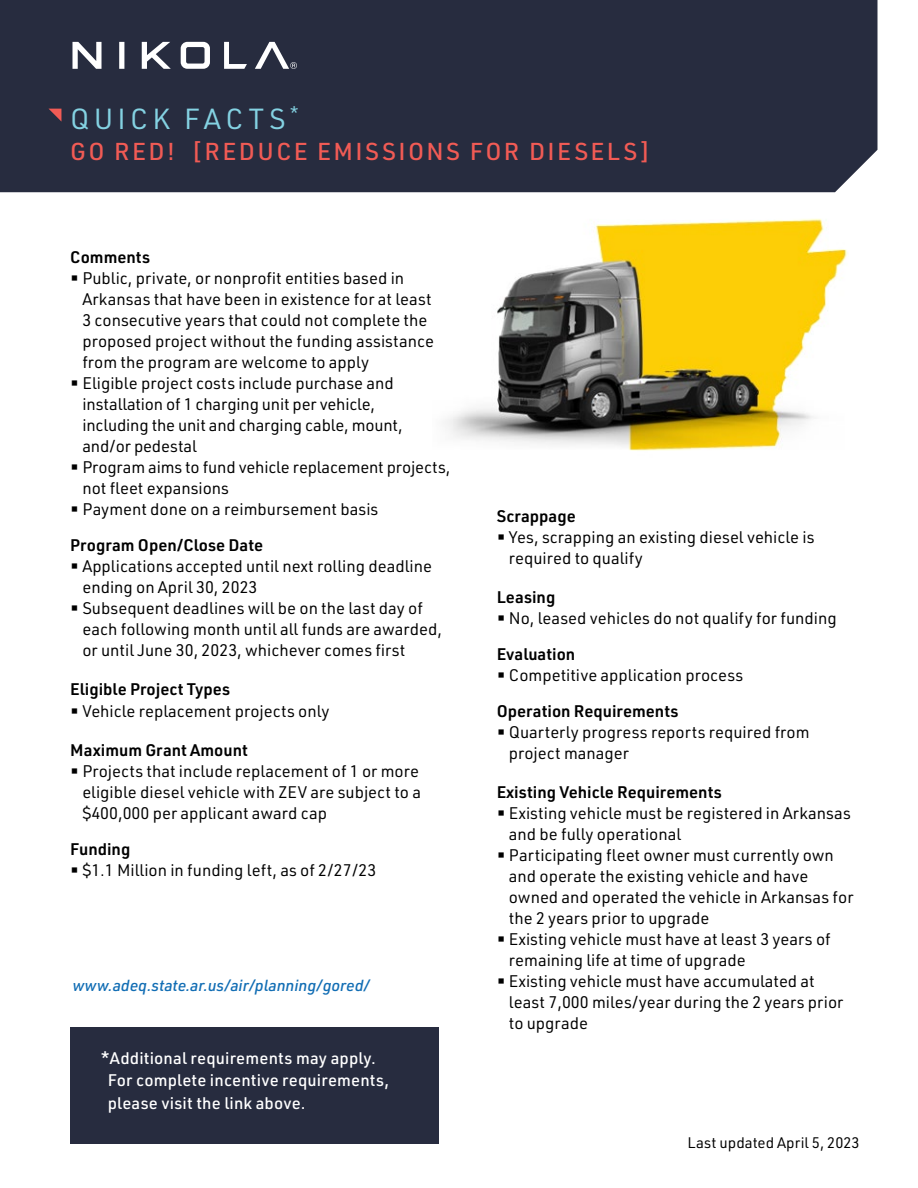
<style>
.page{position:relative;width:918px;height:1188px;background:#fff}
.page>*{position:absolute;margin:0;border:0;box-sizing:border-box;transform-origin:0 0}
.t1{font:28.5px "URWDIN";letter-spacing:.15em;color:#84d2e2}
.t2{font:500 24px "URWDIN";letter-spacing:.1em;color:#f15b55}
.t3{font:16.5px/21px "URWDIN";color:#000}
.t4{font:600 16.5px "URWDIN";color:#000}
.t5{font:500 16.5px/22.5px "URWDIN";letter-spacing:.01em;color:#fff}
.t6{font:italic 500 15.75px "URWDIN";letter-spacing:-.005em;color:#116db4}
.t7{font:15px "URWDIN";color:#000}
</style>
<div class="page">
<div style="left:0;top:0;width:878px;height:192px;background:#272c3f"></div>
<img style="left:445px;top:218px;width:403px;height:233px">
<div style="left:70px;top:1027px;width:369px;height:116px;background:#272c3f"></div>
<svg style="left:48px;top:109px;width:13px;height:13px"></svg>
<svg style="left:72px;top:42px;width:225px;height:27px"></svg>
<h1 class="t1" style="left:70px;top:100px;width:230px">QUICK FACTS<sup>*</sup></h1>
<h2 class="t2" style="left:70px;top:136px;width:582px">GO RED! [REDUCE EMISSIONS FOR DIESELS]</h2>
<p class="t4" style="left:70px;top:246px;width:81px">Comments</p>
<p class="t3" style="left:70px;top:268px;width:336px">▬ Public, private, or nonprofit entities based in</p>
<p class="t3" style="left:82px;top:289px;width:351px">Arkansas that have been in existence for at least</p>
<p class="t3" style="left:82px;top:310px;width:347px">3 consecutive years that could not complete the</p>
<p class="t3" style="left:82px;top:331px;width:353px">proposed project without the funding assistance</p>
<p class="t3" style="left:82px;top:352px;width:288px">from the program are welcome to apply</p>
<p class="t3" style="left:70px;top:373px;width:325px">▬ Eligible project costs include purchase and</p>
<p class="t3" style="left:82px;top:394px;width:294px">installation of 1 charging unit per vehicle,</p>
<p class="t3" style="left:82px;top:415px;width:322px">including the unit and charging cable, mount,</p>
<p class="t3" style="left:82px;top:436px;width:116px">and/or pedestal</p>
<p class="t3" style="left:70px;top:457px;width:382px">▬ Program aims to fund vehicle replacement projects,</p>
<p class="t3" style="left:82px;top:478px;width:148px">not fleet expansions</p>
<p class="t3" style="left:70px;top:499px;width:310px">▬ Payment done on a reimbursement basis</p>
<p class="t4" style="left:70px;top:534px;width:194px">Program Open/Close Date</p>
<p class="t3" style="left:70px;top:556px;width:363px">▬ Applications accepted until next rolling deadline</p>
<p class="t3" style="left:82px;top:577px;width:177px">ending on April 30, 2023</p>
<p class="t3" style="left:70px;top:598px;width:354px">▬ Subsequent deadlines will be on the last day of</p>
<p class="t3" style="left:82px;top:619px;width:361px">each following month until all funds are awarded,</p>
<p class="t3" style="left:82px;top:640px;width:324px">or until June 30, 2023, whichever comes first</p>
<p class="t4" style="left:70px;top:678px;width:161px">Eligible Project Types</p>
<p class="t3" style="left:70px;top:700px;width:261px">▬ Vehicle replacement projects only</p>
<p class="t4" style="left:70px;top:738px;width:179px">Maximum Grant Amount</p>
<p class="t3" style="left:82px;top:760px;width:340px;text-align:justify;text-indent:-12px">▬ Projects that include replacement of 1 or more eligible diesel vehicle with ZEV are subject to a $400,000 per applicant award cap</p>
<p class="t4" style="left:70px;top:837px;width:62px">Funding</p>
<p class="t3" style="left:70px;top:859px;width:308px">▬ $1.1 Million in funding left, as of 2/27/23</p>
<p class="t6" style="left:72px;top:975px;width:299px">www.adeq.state.ar.us/air/planning/gored/</p>
<p class="t5" style="left:108px;top:1046px;width:283px;text-indent:-7px">*Additional requirements may apply.<br>For complete incentive requirements, please visit the link above.</p>
<p class="t4" style="left:497px;top:505px;width:81px">Scrappage</p>
<p class="t3" style="left:509px;top:526px;width:307px;text-indent:-12px">▬ Yes, scrapping an existing diesel vehicle is required to qualify</p>
<p class="t4" style="left:497px;top:586px;width:60px">Leasing</p>
<p class="t3" style="left:497px;top:607px;width:342px">▬ No, leased vehicles do not qualify for funding</p>
<p class="t4" style="left:497px;top:643px;width:80px">Evaluation</p>
<p class="t3" style="left:497px;top:664px;width:248px">▬ Competitive application process</p>
<p class="t4" style="left:497px;top:700px;width:183px">Operation Requirements</p>
<p class="t3" style="left:509px;top:721px;width:302px;text-indent:-12px">▬ Quarterly progress reports required from project manager</p>
<p class="t4" style="left:497px;top:781px;width:227px">Existing Vehicle Requirements</p>
<p class="t3" style="left:497px;top:802px;width:356px">▬ Existing vehicle must be registered in Arkansas</p>
<p class="t3" style="left:509px;top:823px;width:174px">and be fully operational</p>
<p class="t3" style="left:497px;top:844px;width:339px">▬ Participating fleet owner must currently own</p>
<p class="t3" style="left:509px;top:865px;width:301px">and operate the existing vehicle and have</p>
<p class="t3" style="left:509px;top:886px;width:346px">owned and operated the vehicle in Arkansas for</p>
<p class="t3" style="left:509px;top:907px;width:202px">the 2 years prior to upgrade</p>
<p class="t3" style="left:497px;top:928px;width:336px">▬ Existing vehicle must have at least 3 years of</p>
<p class="t3" style="left:509px;top:949px;width:238px">remaining life at time of upgrade</p>
<p class="t3" style="left:497px;top:970px;width:320px">▬ Existing vehicle must have accumulated at</p>
<p class="t3" style="left:509px;top:991px;width:336px">least 7,000 miles/year during the 2 years prior</p>
<p class="t3" style="left:509px;top:1012px;width:81px">to upgrade</p>
<p class="t7" style="left:688px;top:1132px;width:174px">Last updated April 5, 2023</p>
</div>
